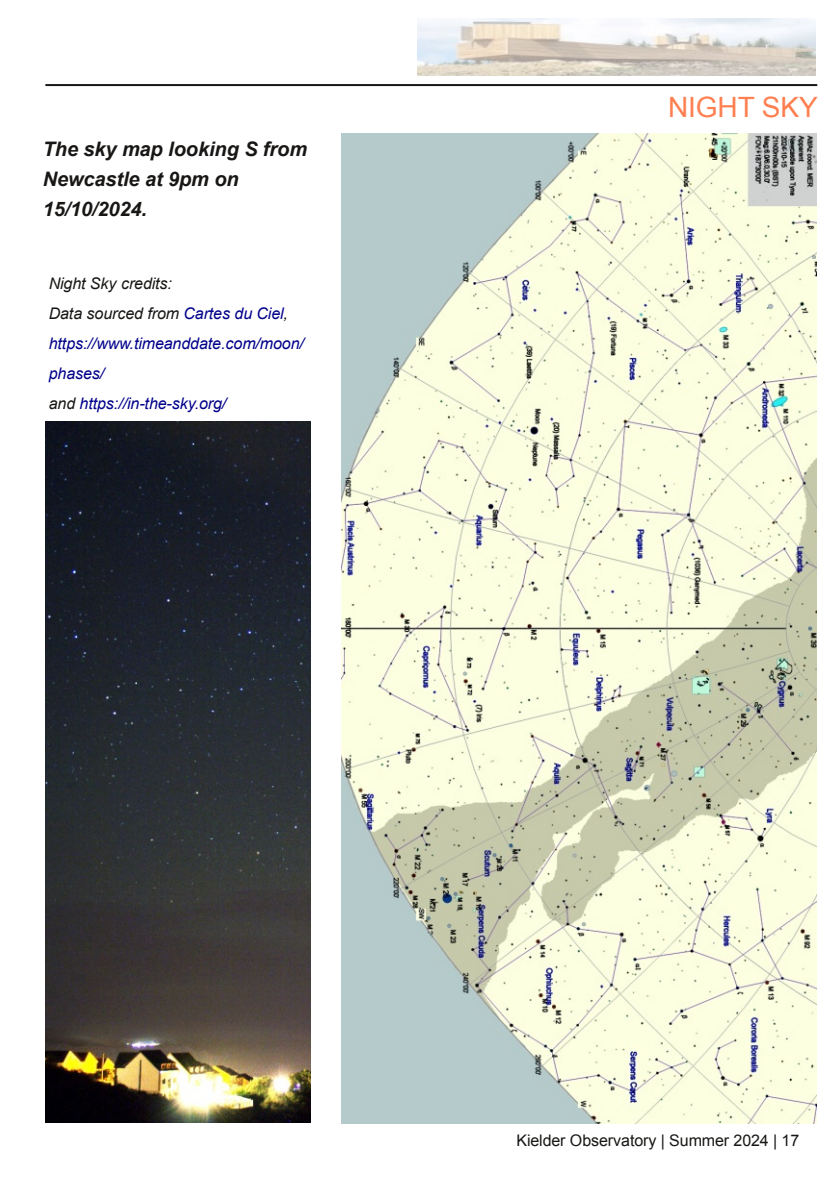
<style>
.page{position:relative;width:840px;height:1191px;background:#fff}
.page>*{position:absolute;margin:0;border:0;box-sizing:border-box;transform-origin:0 0}
.t1{font:28px "Arial";color:#ff7f50}
.t2{font:italic 700 20px/30px "Arial";letter-spacing:-.005em;color:#181715}
.t3{font:italic 16px/30px "Arial";letter-spacing:-.005em;color:#00008b}
.t4{font:16px "Arial";letter-spacing:-.005em;color:#181715}
.s1{color:#181715}
</style>
<div class="page">
<hr style="left:45px;top:84px;width:771px;height:2px;background:#181715">
<img style="left:417px;top:18px;width:398px;height:57px">
<img style="left:341px;top:134px;width:474px;height:989px">
<img style="left:46px;top:422px;width:264px;height:701px">
<p class="t2" style="left:43px;top:134px;width:266px">The sky map looking S from<br>Newcastle at 9pm on<br>15/10/2024.</p>
<p class="t3" style="left:49px;top:268px;width:257px"><span class="s1">Night Sky credits:<br>Data sourced from</span> Cartes du Ciel<span class="s1">, </span>https://www.timeanddate.com/moon/ phases/<br><span class="s1">and</span> https://in-the-sky.org/</p>
<h1 class="t1" style="left:667px;top:92px;width:151px">NIGHT SKY</h1>
<p class="t4" style="left:516px;top:1131px;width:284px">Kielder Observatory | Summer 2024 | 17</p>
</div>
